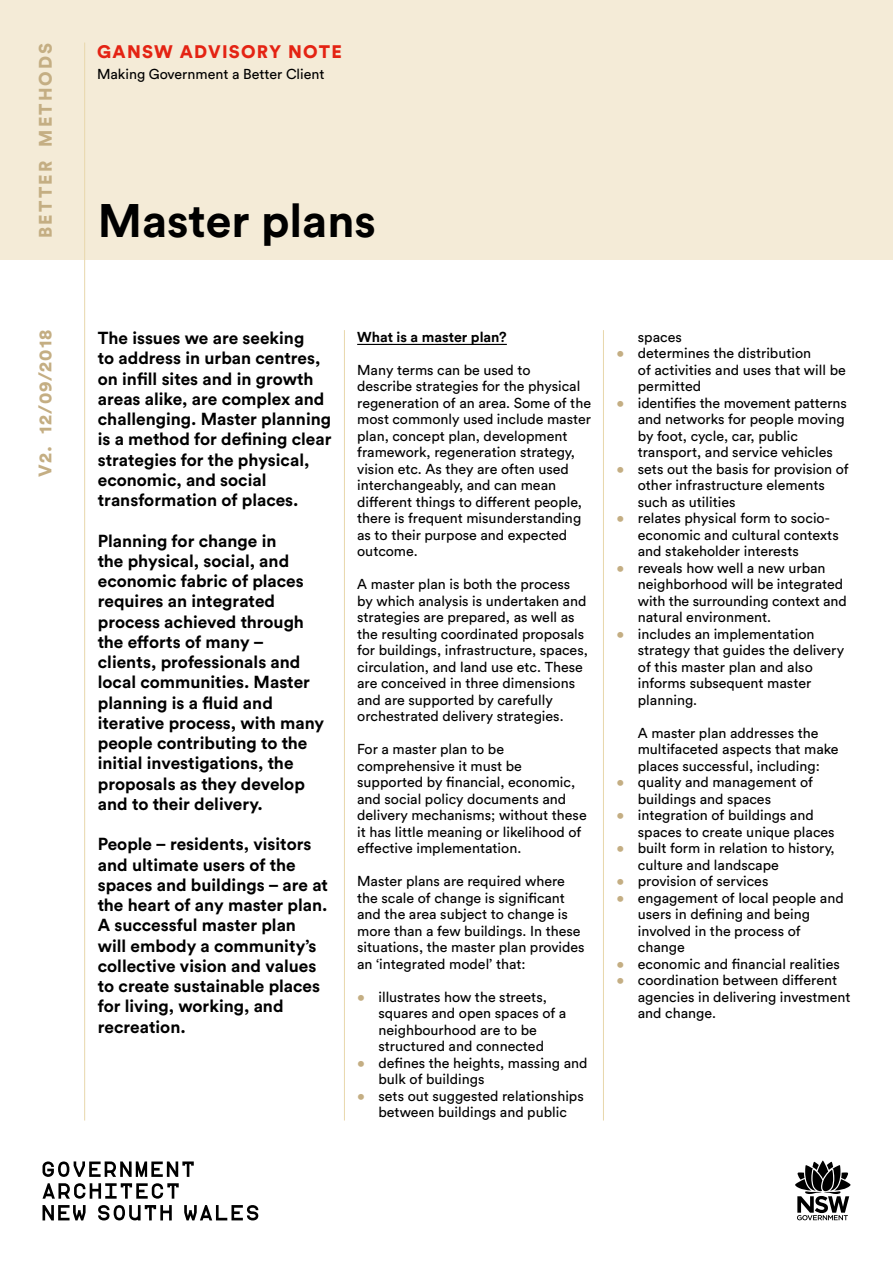
<style>
.page{position:relative;width:893px;height:1263px;background:#fff}
.page>*{position:absolute;margin:0;border:0;box-sizing:border-box;transform-origin:0 0}
.t1{font:700 46.5px "Circular Std";color:#000}
.t2{font:900 18px "Circular Std";letter-spacing:.07em;color:#e42313}
.t3{font:900 18px "Circular Std";letter-spacing:.065em;color:#c4ae83}
.t4{font:900 18px "Circular Std";letter-spacing:.11em;color:#c4ae83}
.t5{font:700 17.25px/20.2px "Circular Std";color:#000}
.t6{font:14.25px/16.5px "Circular Std";color:#000}
.t7{font:700 14.25px "Circular Std";color:#000}
.s1{color:#c4ae83}
</style>
<div class="page">
<svg style="left:795px;top:1160px;width:55px;height:60px"></svg>
<svg style="left:42px;top:1161px;width:152px;height:16px"></svg>
<svg style="left:43px;top:1183px;width:136px;height:16px"></svg>
<svg style="left:43px;top:1205px;width:43px;height:15px"></svg>
<svg style="left:184px;top:1205px;width:74px;height:15px"></svg>
<svg style="left:98px;top:1205px;width:74px;height:15px"></svg>
<div style="left:0;top:0;width:893px;height:259px;background:#f4ebd7"></div>
<hr style="left:603px;top:330px;width:1px;height:790px;background:#e8d7ac">
<hr style="left:344px;top:330px;width:1px;height:790px;background:#e8d7ac">
<hr style="left:84px;top:43px;width:1px;height:1077px;background:#e8d7ac">
<hr style="left:357px;top:344px;width:150px;height:1px;background:#000">
<p class="t4" style="left:33px;top:238px;width:196px;rotate:-90deg">BETTER METHODS</p>
<p class="t3" style="left:33px;top:477px;width:149px;rotate:-90deg">V2. 12/09/2018</p>
<p class="t2" style="left:97px;top:39px;width:246px">GANSW ADVISORY NOTE</p>
<p class="t6" style="left:97px;top:65px;width:229px">Making Government a Better Client</p>
<h1 class="t1" style="left:98px;top:190px;width:280px">Master plans</h1>
<p class="t5" style="left:98px;top:327px;width:235px">The issues we are seeking<br>to address in urban centres, on infill sites and in growth areas alike, are complex and challenging. Master planning is a method for defining clear strategies for the physical, economic, and social transformation of places.</p>
<p class="t5" style="left:98px;top:530px;width:228px">Planning for change in<br>the physical, social, and economic fabric of places requires an integrated process achieved through the efforts of many – clients, professionals and local communities. Master planning is a fluid and iterative process, with many people contributing to the initial investigations, the proposals as they develop and to their delivery.</p>
<p class="t5" style="left:98px;top:834px;width:232px">People – residents, visitors and ultimate users of the spaces and buildings – are at the heart of any master plan.<br>A successful master plan will embody a community’s collective vision and values to create sustainable places for living, working, and recreation.</p>
<p class="t7" style="left:357px;top:327px;width:151px">What is a master plan?</p>
<p class="t6" style="left:357px;top:361px;width:235px">Many terms can be used to<br>describe strategies for the physical regeneration of an area. Some of the most commonly used include master plan, concept plan, development framework, regeneration strategy, vision etc. As they are often used interchangeably, and can mean different things to different people, there is frequent misunderstanding as to their purpose and expected outcome.</p>
<p class="t6" style="left:357px;top:576px;width:232px">A master plan is both the process by which analysis is undertaken and strategies are prepared, as well as the resulting coordinated proposals for buildings, infrastructure, spaces, circulation, and land use etc. These are conceived in three dimensions and are supported by carefully orchestrated delivery strategies.</p>
<p class="t6" style="left:357px;top:741px;width:231px">For a master plan to be comprehensive it must be supported by financial, economic, and social policy documents and delivery mechanisms; without these it has little meaning or likelihood of effective implementation.</p>
<p class="t6" style="left:357px;top:873px;width:229px">Master plans are required where the scale of change is significant and the area subject to change is more than a few buildings. In these situations, the master plan provides an ‘integrated model’ that:</p>
<p class="t6" style="left:378px;top:988px;width:189px;text-indent:-21px"><span class="s1">•</span> illustrates how the streets, squares and open spaces of a neighbourhood are to be structured and connected</p>
<p class="t6" style="left:378px;top:1054px;width:211px;text-indent:-21px"><span class="s1">•</span> defines the heights, massing and bulk of buildings</p>
<p class="t6" style="left:357px;top:1087px;width:228px;text-align:center"><span class="s1">•</span> sets out suggested relationships between buildings and public</p>
<p class="t6" style="left:638px;top:328px;width:45px">spaces</p>
<p class="t6" style="left:638px;top:345px;width:210px;text-indent:-21px"><span class="s1">•</span> determines the distribution<br>of activities and uses that will be permitted</p>
<p class="t6" style="left:638px;top:394px;width:211px;text-indent:-21px"><span class="s1">•</span> identifies the movement patterns and networks for people moving by foot, cycle, car, public transport, and service vehicles</p>
<p class="t6" style="left:638px;top:460px;width:212px;text-indent:-21px"><span class="s1">•</span> sets out the basis for provision of other infrastructure elements such as utilities</p>
<p class="t6" style="left:638px;top:510px;width:202px;text-indent:-21px"><span class="s1">•</span> relates physical form to socio&shy;economic and cultural contexts and stakeholder interests</p>
<p class="t6" style="left:638px;top:559px;width:210px;text-indent:-21px"><span class="s1">•</span> reveals how well a new urban neighborhood will be integrated with the surrounding context and natural environment.</p>
<p class="t6" style="left:638px;top:625px;width:208px;text-indent:-21px"><span class="s1">•</span> includes an implementation strategy that guides the delivery of this master plan and also informs subsequent master planning.</p>
<p class="t6" style="left:638px;top:724px;width:202px">A master plan addresses the multifaceted aspects that make places successful, including:</p>
<p class="t6" style="left:638px;top:774px;width:177px;text-indent:-21px"><span class="s1">•</span> quality and management of buildings and spaces</p>
<p class="t6" style="left:638px;top:807px;width:198px;text-indent:-21px"><span class="s1">•</span> integration of buildings and spaces to create unique places</p>
<p class="t6" style="left:638px;top:840px;width:198px;text-indent:-21px"><span class="s1">•</span> built form in relation to history, culture and landscape</p>
<p class="t6" style="left:617px;top:873px;width:153px"><span class="s1">•</span> provision of services</p>
<p class="t6" style="left:638px;top:889px;width:207px;text-indent:-21px"><span class="s1">•</span> engagement of local people and users in defining and being involved in the process of change</p>
<p class="t6" style="left:617px;top:955px;width:225px"><span class="s1">•</span> economic and financial realities</p>
<p class="t6" style="left:638px;top:972px;width:214px;text-indent:-21px"><span class="s1">•</span> coordination between different agencies in delivering investment and change.</p>
</div>
